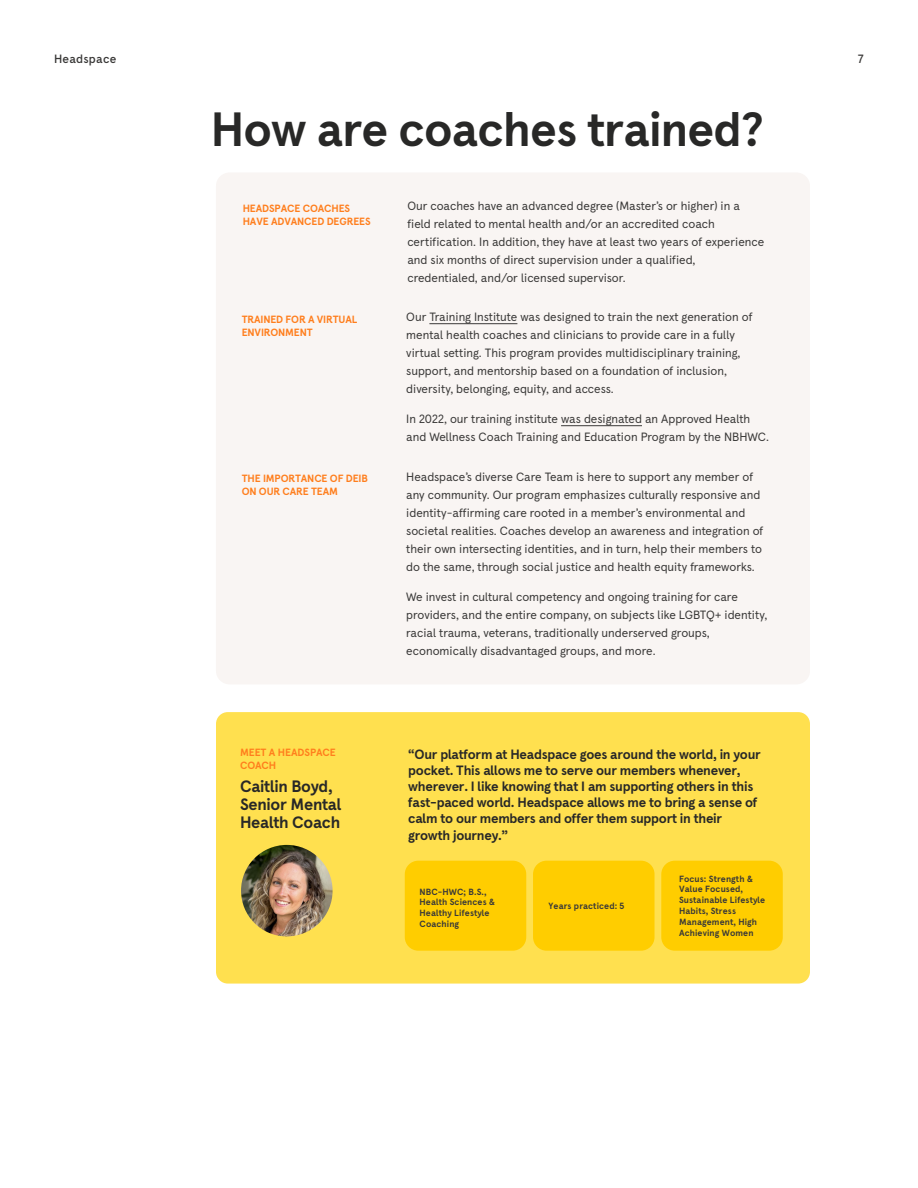
<style>
.page{position:relative;width:918px;height:1188px;background:#fff}
.page>*{position:absolute;margin:0;border:0;box-sizing:border-box;transform-origin:0 0}
.t1{font:700 48px "Headspace Apercu";letter-spacing:-.02em;color:#282827}
.t2{font:700 16.5px/18px "Headspace Apercu";letter-spacing:-.02em;color:#282827}
.t3{font:700 13.5px/16.2px "Headspace Apercu";letter-spacing:-.02em;color:#282827}
.t4{font:12px/18px "Headspace Apercu";color:#3a3938}
.t5{font:500 12px "Headspace Apercu";letter-spacing:.02em;color:#3a3938}
.t6{font:700 10.5px/12.6px "Headspace Apercu";letter-spacing:-.015em;color:#ff7e1d}
.t7{font:700 9px/10.8px "Headspace Apercu";letter-spacing:.01em;color:#3a3938}
</style>
<div class="page">
<div style="left:216px;top:712px;width:594px;height:272px;background:#ffe04f;border-radius:12px"></div>
<div style="left:216px;top:172px;width:594px;height:512px;background:#f9f5f3;border-radius:14px"></div>
<hr style="left:429px;top:323px;width:88px;height:1px;background:#3a3938">
<hr style="left:561px;top:425px;width:81px;height:1px;background:#3a3938">
<img style="left:241px;top:845px;width:92px;height:91px;border-radius:46px">
<div style="left:405px;top:861px;width:121px;height:90px;background:#ffcd00;border-radius:14px"></div>
<div style="left:533px;top:861px;width:122px;height:90px;background:#ffcd00;border-radius:14px"></div>
<div style="left:661px;top:861px;width:122px;height:90px;background:#ffcd00;border-radius:14px"></div>
<p class="t5" style="left:54px;top:52px;width:64px">Headspace</p>
<p class="t5" style="left:858px;top:52px;width:7px">7</p>
<h1 class="t1" style="left:211px;top:100px;width:555px">How are coaches trained?</h1>
<p class="t6" style="left:243px;top:202px;width:129px">HEADSPACE COACHES<br>HAVE ADVANCED DEGREES</p>
<p class="t4" style="left:407px;top:197px;width:359px">Our coaches have an advanced degree (Master’s or higher) in a field related to mental health and/or an accredited coach certification. In addition, they have at least two years of experience and six months of direct supervision under a qualified, credentialed, and/or licensed supervisor.</p>
<p class="t6" style="left:242px;top:313px;width:117px">TRAINED FOR A VIRTUAL<br>ENVIRONMENT</p>
<p class="t4" style="left:406px;top:308px;width:348px">Our Training Institute was designed to train the next generation of mental health coaches and clinicians to provide care in a fully virtual setting. This program provides multidisciplinary training, support, and mentorship based on a foundation of inclusion, diversity, belonging, equity, and access.</p>
<p class="t4" style="left:406px;top:410px;width:364px">In 2022, our training institute was designated an Approved Health and Wellness Coach Training and Education Program by the NBHWC.</p>
<p class="t6" style="left:242px;top:473px;width:128px">THE IMPORTANCE OF DEIB<br>ON OUR CARE TEAM</p>
<p class="t4" style="left:406px;top:467px;width:359px">Headspace’s diverse Care Team is here to support any member of any community. Our program emphasizes culturally responsive and identity-affirming care rooted in a member’s environmental and societal realities. Coaches develop an awareness and integration of their own intersecting identities, and in turn, help their members to do the same, through social justice and health equity frameworks.</p>
<p class="t4" style="left:406px;top:587px;width:363px">We invest in cultural competency and ongoing training for care providers, and the entire company, on subjects like LGBTQ+ identity, racial trauma, veterans, traditionally underserved groups, economically disadvantaged groups, and more.</p>
<p class="t6" style="left:240px;top:746px;width:98px">MEET A HEADSPACE<br>COACH</p>
<h2 class="t2" style="left:240px;top:777px;width:103px">Caitlin Boyd,<br>Senior Mental<br>Health Coach</h2>
<p class="t3" style="left:408px;top:746px;width:354px">“Our platform at Headspace goes around the world, in your pocket. This allows me to serve our members whenever, wherever. I like knowing that I am supporting others in this fast-paced world. Headspace allows me to bring a sense of calm to our members and offer them support in their growth journey.”</p>
<p class="t7" style="left:420px;top:886px;width:77px">NBC-HWC; B.S.,<br>Health Sciences &amp;<br>Healthy Lifestyle<br>Coaching</p>
<p class="t7" style="left:549px;top:901px;width:77px">Years practiced: 5</p>
<p class="t7" style="left:679px;top:873px;width:88px">Focus: Strength &amp;<br>Value Focused,<br>Sustainable Lifestyle<br>Habits, Stress<br>Management, High<br>Achieving Women</p>
</div>
